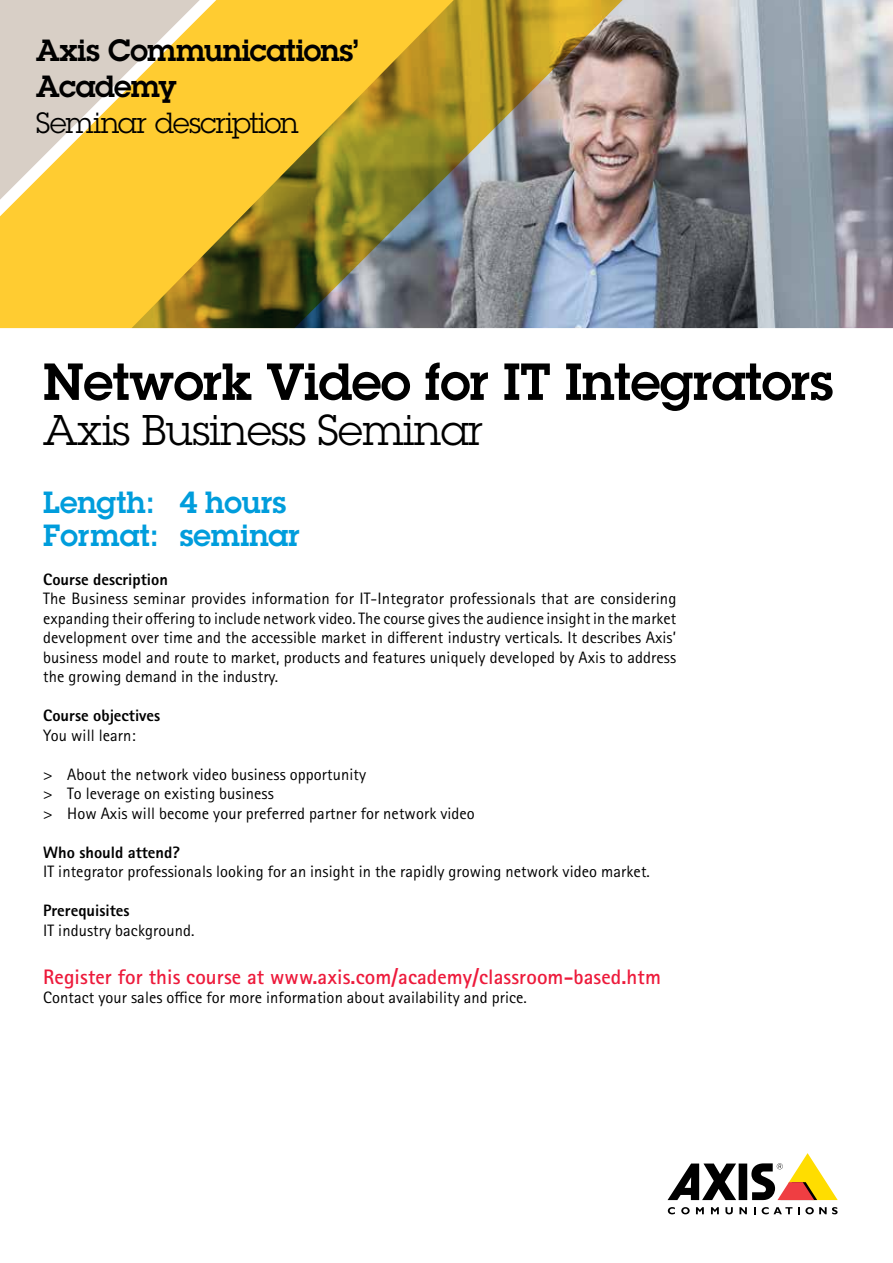
<style>
.page{position:relative;width:893px;height:1263px;background:#fff}
.page>*{position:absolute;margin:0;border:0;box-sizing:border-box;transform-origin:0 0}
.t1{font:600 51px "Lubalin Graph ECG";letter-spacing:-.01em;color:#000}
.t2{font:42px "Lubalin Graph ECG";letter-spacing:-.01em;color:#000}
.t3{font:600 30px/33px "Lubalin Graph ECG";color:#009ddc}
.t4{font:600 30px/36px "Lubalin Graph ECG";letter-spacing:-.02em;color:#000}
.t5{font:28.5px "Lubalin Graph ECG";letter-spacing:-.02em;color:#000}
.t6{font:700 21px "Rotis Sans Serif Pro";letter-spacing:.005em;color:#ed1a3b}
.t7{font:16.5px/19.5px "Rotis Sans Serif Pro";letter-spacing:.005em;color:#000;text-align:justify}
.t8{font:800 16.5px "Rotis Sans Serif Pro";color:#000}
</style>
<div class="page">
<img style="left:0;top:0;width:893px;height:328px">
<div style="left:739px;top:1163px;width:8px;height:37px;background:#000"></div>
<svg style="left:668px;top:1163px;width:68px;height:37px"></svg>
<svg style="left:751px;top:1153px;width:87px;height:47px"></svg>
<svg style="left:668px;top:1207px;width:7px;height:7px"></svg>
<svg style="left:681px;top:1207px;width:9px;height:7px"></svg>
<svg style="left:696px;top:1207px;width:8px;height:7px"></svg>
<svg style="left:711px;top:1207px;width:8px;height:7px"></svg>
<svg style="left:725px;top:1207px;width:8px;height:7px"></svg>
<svg style="left:739px;top:1207px;width:8px;height:7px"></svg>
<svg style="left:754px;top:1207px;width:2px;height:7px"></svg>
<svg style="left:762px;top:1207px;width:30px;height:7px"></svg>
<svg style="left:798px;top:1207px;width:40px;height:7px"></svg>
<h3 class="t4" style="left:36px;top:32px;width:324px">Axis Communications’<br>Academy</h3>
<h3 class="t5" style="left:36px;top:104px;width:264px">Seminar description</h3>
<h1 class="t1" style="left:43px;top:348px;width:791px">Network Video for IT Integrators</h1>
<h2 class="t2" style="left:43px;top:403px;width:442px">Axis Business Seminar</h2>
<h3 class="t3" style="left:43px;top:486px;width:258px">Length: 4 hours<br>Format: seminar</h3>
<p class="t8" style="left:43px;top:569px;width:126px">Course description</p>
<p class="t7" style="left:43px;top:589px;width:635px">The Business seminar provides information for IT-Integrator professionals that are considering expanding their offering to include network video. The course gives the audience insight in the market development over time and the accessible market in different industry verticals. It describes Axis’ business model and route to market, products and features uniquely developed by Axis to address the growing demand in the industry.</p>
<p class="t8" style="left:43px;top:705px;width:119px">Course objectives</p>
<p class="t7" style="left:43px;top:726px;width:94px">You will learn:</p>
<p class="t7" style="left:43px;top:765px;width:433px;text-align:left">&gt; About the network video business opportunity<br>&gt; To leverage on existing business<br>&gt; How Axis will become your preferred partner for network video</p>
<p class="t8" style="left:43px;top:842px;width:138px">Who should attend?</p>
<p class="t7" style="left:43px;top:862px;width:608px">IT integrator professionals looking for an insight in the rapidly growing network video market.</p>
<p class="t8" style="left:43px;top:900px;width:88px">Prerequisites</p>
<p class="t7" style="left:43px;top:921px;width:153px">IT industry background.</p>
<p class="t6" style="left:43px;top:963px;width:619px">Register for this course at www.axis.com/academy/classroom-based.htm</p>
<p class="t7" style="left:43px;top:988px;width:485px">Contact your sales office for more information about availability and price.</p>
</div>
